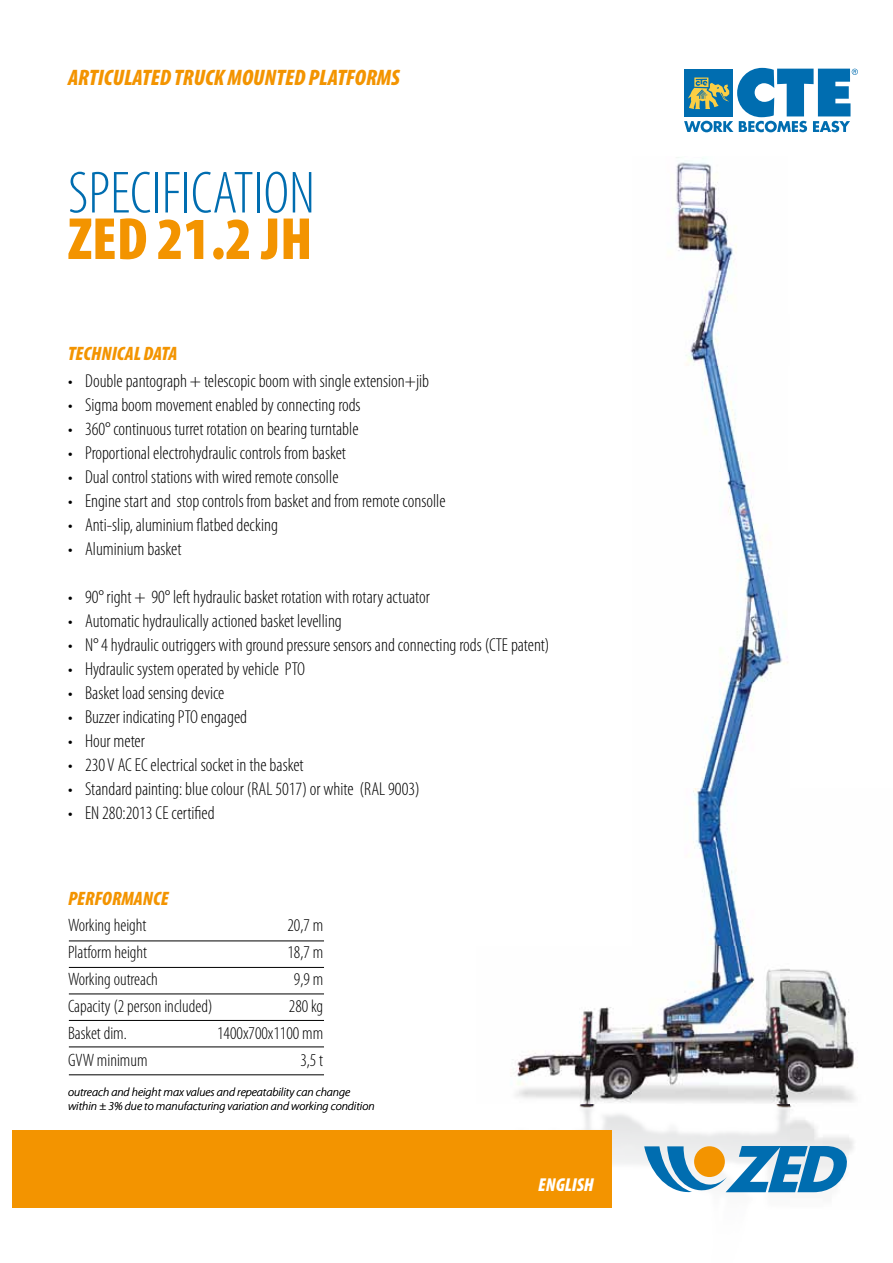
<style>
.page{position:relative;width:893px;height:1263px;background:#fff}
.page>*{position:absolute;margin:0;border:0;box-sizing:border-box;transform-origin:0 0}
.t1{font:300 condensed 60px "Myriad Pro";color:#006db0}
.t2{font:900 condensed 60px "Myriad Pro";color:#f39400}
.t3{font:italic 900 condensed 22.5px "Myriad Pro";color:#f39400}
.t4{font:italic 900 condensed 19.5px "Myriad Pro";color:#f39400}
.t5{font:300 condensed 18.75px "Myriad Pro";color:#000}
.t6{font:italic 900 condensed 18.75px "Myriad Pro";color:#fff}
.t7{font:300 condensed 18px/27px "Myriad Pro";color:#000;text-align:right}
.t8{font:italic 300 12px/14.4px "Myriad Pro";color:#000}
</style>
<div class="page">
<img style="left:512px;top:157px;width:346px;height:1036px">
<svg style="left:684px;top:68px;width:174px;height:64px"></svg>
<div style="left:13px;top:1130px;width:599px;height:78px;background:#f39400"></div>
<svg style="left:644px;top:1146px;width:204px;height:46px"></svg>
<hr style="left:69px;top:941px;width:255px;height:1px;background:#000">
<hr style="left:69px;top:967px;width:255px;height:1px;background:#000">
<hr style="left:69px;top:994px;width:255px;height:1px;background:#000">
<hr style="left:69px;top:1020px;width:255px;height:1px;background:#000">
<hr style="left:69px;top:1047px;width:255px;height:1px;background:#000">
<hr style="left:69px;top:1074px;width:255px;height:1px;background:#000">
<p class="t3" style="left:68px;top:65px;width:333px">ARTICULATED TRUCK MOUNTED PLATFORMS</p>
<h1 class="t1" style="left:68px;top:161px;width:249px">SPECIFICATION</h1>
<h1 class="t2" style="left:68px;top:206px;width:246px">ZED 21.2 JH</h1>
<p class="t4" style="left:68px;top:343px;width:111px">TECHNICAL DATA</p>
<p class="t5" style="left:68px;top:371px;width:363px">• Double pantograph + telescopic boom with single extension+jib</p>
<p class="t5" style="left:68px;top:395px;width:294px">• Sigma boom movement enabled by connecting rods</p>
<p class="t5" style="left:68px;top:419px;width:292px">• 360° continuous turret rotation on bearing turntable</p>
<p class="t5" style="left:68px;top:443px;width:280px">• Proportional electrohydraulic controls from basket</p>
<p class="t5" style="left:68px;top:467px;width:272px">• Dual control stations with wired remote consolle</p>
<p class="t5" style="left:68px;top:491px;width:379px">• Engine start and stop controls from basket and from remote consolle</p>
<p class="t5" style="left:68px;top:515px;width:211px">• Anti-slip, aluminium flatbed decking</p>
<p class="t5" style="left:68px;top:539px;width:115px">• Aluminium basket</p>
<p class="t5" style="left:68px;top:587px;width:363px">• 90° right + 90° left hydraulic basket rotation with rotary actuator</p>
<p class="t5" style="left:68px;top:611px;width:275px">• Automatic hydraulically actioned basket levelling</p>
<p class="t5" style="left:68px;top:635px;width:483px">• N° 4 hydraulic outriggers with ground pressure sensors and connecting rods (CTE patent)</p>
<p class="t5" style="left:68px;top:659px;width:239px">• Hydraulic system operated by vehicle PTO</p>
<p class="t5" style="left:68px;top:683px;width:158px">• Basket load sensing device</p>
<p class="t5" style="left:68px;top:707px;width:181px">• Buzzer indicating PTO engaged</p>
<p class="t5" style="left:68px;top:731px;width:78px">• Hour meter</p>
<p class="t5" style="left:68px;top:755px;width:237px">• 230 V AC EC electrical socket in the basket</p>
<p class="t5" style="left:68px;top:779px;width:353px">• Standard painting: blue colour (RAL 5017) or white (RAL 9003)</p>
<p class="t5" style="left:68px;top:803px;width:148px">• EN 280:2013 CE certified</p>
<p class="t4" style="left:68px;top:888px;width:102px">PERFORMANCE</p>
<p class="t7" style="left:68px;top:912px;width:146px;text-align:left">Working height<br>Platform height<br>Working outreach<br>Capacity (2 person included)<br>Basket dim.<br>GVW minimum</p>
<p class="t7" style="left:217px;top:912px;width:108px">20,7 m<br>18,7 m<br>9,9 m<br>280 kg<br>1400x700x1100 mm<br>3,5 t</p>
<p class="t8" style="left:68px;top:1085px;width:308px">outreach and height max values and repeatability can change within ± 3% due to manufacturing variation and working condition</p>
<p class="t6" style="left:538px;top:1174px;width:57px">ENGLISH</p>
</div>
